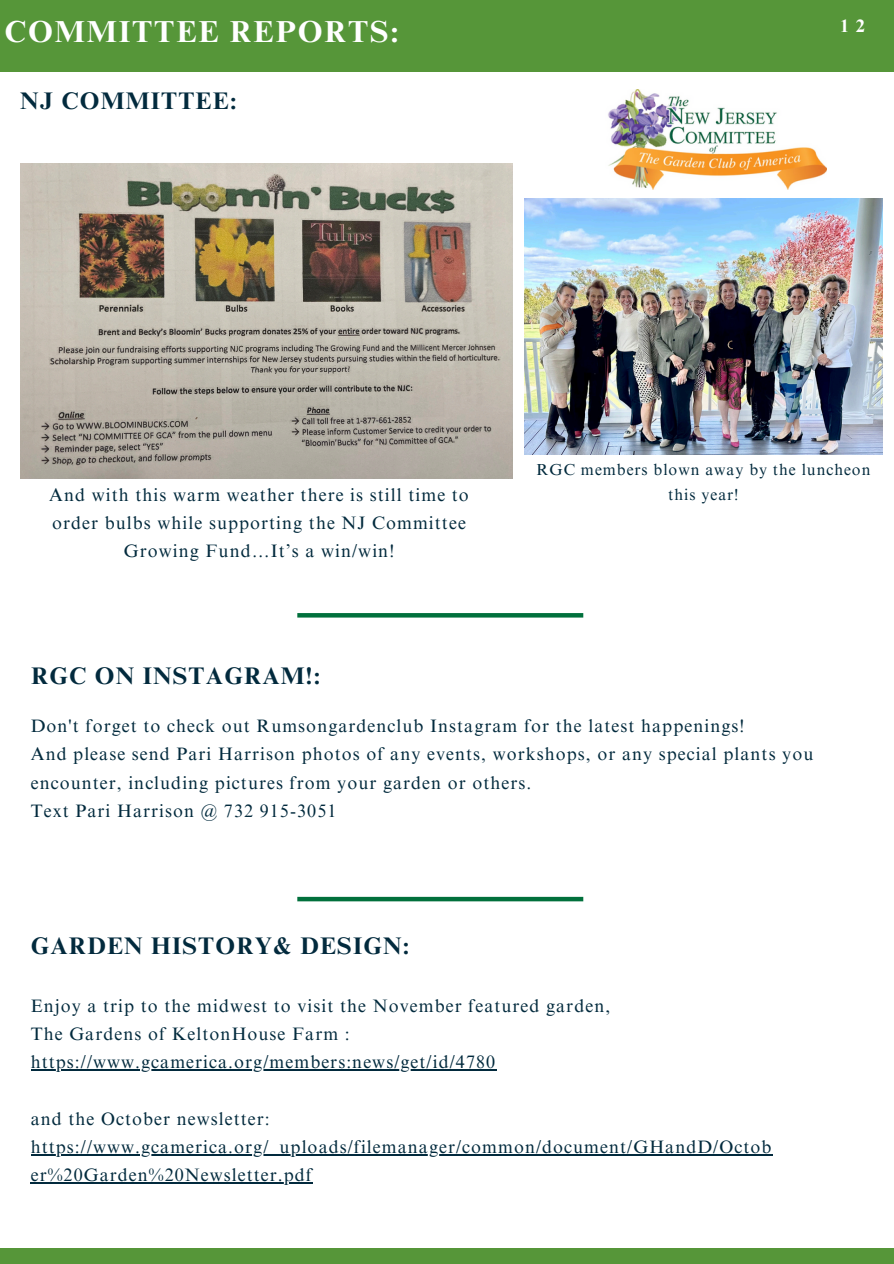
<style>
.page{position:relative;width:894px;height:1264px;background:#fff}
.page>*{position:absolute;margin:0;border:0;box-sizing:border-box;transform-origin:0 0}
.t1{font:700 30.3px "Times NRMT Pro";letter-spacing:.06em;color:#fff}
.t2{font:700 24px "Times NRMT Pro";letter-spacing:.05em;color:#022a3d}
.t3{font:18px/28.2px "Times NRMT Pro";letter-spacing:.06em;color:#022a3d}
.t4{font:700 18px "Times NRMT Pro";color:#fff}
.t5{font:15.9px "Times NRMT Pro";letter-spacing:.06em;color:#022a3d}
</style>
<div class="page">
<div style="left:0;top:0;width:893px;height:71px;background:#569639"></div>
<div style="left:0;top:1248px;width:893px;height:15px;background:#569639"></div>
<img style="left:608px;top:89px;width:218px;height:100px">
<svg style="left:297px;top:613px;width:286px;height:4px"></svg>
<img style="left:524px;top:198px;width:358px;height:256px">
<div style="left:297px;top:896px;width:286px;height:5px;background:#01703c"></div>
<img style="left:20px;top:163px;width:492px;height:315px">
<hr style="left:31px;top:1069px;width:465px;height:1px;background:#022a3d">
<hr style="left:31px;top:1153px;width:741px;height:2px;background:#022a3d">
<hr style="left:31px;top:1182px;width:282px;height:1px;background:#022a3d">
<h1 class="t1" style="left:4px;top:20px;width:395px">COMMITTEE REPORTS:</h1>
<p class="t4" style="left:839px;top:19px;width:26px">1 2</p>
<p class="t2" style="left:20px;top:92px;width:218px">NJ COMMITTEE:</p>
<p class="t5" style="left:536px;top:464px;width:335px">RGC members blown away by the luncheon</p>
<p class="t3" style="left:49px;top:482px;width:421px">And with this warm weather there is still time to</p>
<p class="t5" style="left:668px;top:489px;width:72px">this year!</p>
<p class="t3" style="left:52px;top:511px;width:415px;text-align:center">order bulbs while supporting the NJ Committee<br>Growing Fund…It’s a win/win!</p>
<h3 class="t2" style="left:31px;top:666px;width:290px">RGC ON INSTAGRAM!:</h3>
<h3 class="t3" style="left:31px;top:714px;width:784px">Don't forget to check out Rumsongardenclub Instagram for the latest happenings!<br>And please send Pari Harrison photos of any events, workshops, or any special plants you encounter, including pictures from your garden or others.<br>Text Pari Harrison @ 732 915-3051</h3>
<h2 class="t2" style="left:31px;top:936px;width:380px">GARDEN HISTORY&amp; DESIGN:</h2>
<p class="t3" style="left:31px;top:994px;width:581px">Enjoy a trip to the midwest to visit the November featured garden,<br>The Gardens of KeltonHouse Farm :</p>
<p class="t3" style="left:31px;top:1050px;width:466px">https://www.gcamerica.org/members:news/get/id/4780</p>
<p class="t3" style="left:31px;top:1106px;width:240px">and the October newsletter:</p>
<h2 class="t3" style="left:31px;top:1134px;width:742px">https://www.gcamerica.org/_uploads/filemanager/common/document/GHandD/Octob</h2>
<h3 class="t3" style="left:31px;top:1162px;width:282px">er%20Garden%20Newsletter.pdf</h3>
</div>
